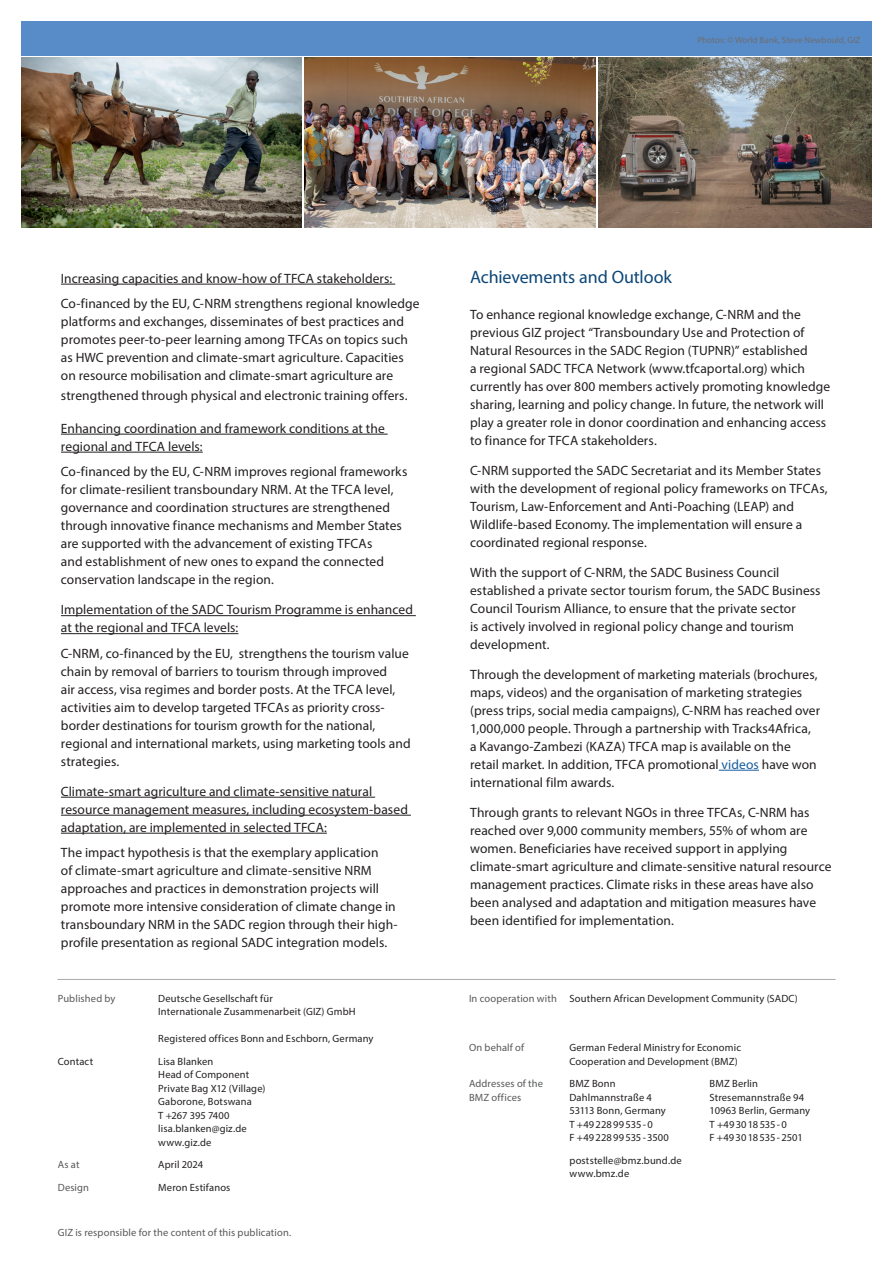
<style>
.page{position:relative;width:893px;height:1263px;background:#fff}
.page>*{position:absolute;margin:0;border:0;box-sizing:border-box;transform-origin:0 0}
.t1{font:18px "Myriad Pro";letter-spacing:-.005em;color:#0c4677}
.t2{font:13.5px/18px "Myriad Pro";letter-spacing:.005em;color:#231f20}
.Imprint{font:10.5px/13.5px "Myriad Pro";letter-spacing:.015em;color:#231f20}
.Imprint-2{font:10.5px "Myriad Pro";letter-spacing:.015em;color:#57585a}
.Photo_credits{font:9px "Myriad Pro";color:#6c6d70}
.s1{color:#175d9e}
.s2{color:#57585a}
</style>
<div class="page">
<div style="left:21px;top:21px;width:851px;height:34px;background:#588cc9"></div>
<hr style="left:57px;top:979px;width:779px;height:1px;background:#aaabaf">
<img style="left:21px;top:57px;width:281px;height:170px">
<img style="left:305px;top:57px;width:290px;height:170px">
<img style="left:599px;top:57px;width:273px;height:170px">
<hr style="left:719px;top:770px;width:40px;height:1px;background:#175d9e">
<hr style="left:61px;top:284px;width:334px;height:1px;background:#231f20">
<hr style="left:61px;top:434px;width:327px;height:1px;background:#231f20">
<hr style="left:61px;top:452px;width:142px;height:1px;background:#231f20">
<hr style="left:61px;top:615px;width:355px;height:1px;background:#231f20">
<hr style="left:61px;top:633px;width:177px;height:1px;background:#231f20">
<hr style="left:61px;top:797px;width:314px;height:1px;background:#231f20">
<hr style="left:61px;top:815px;width:350px;height:1px;background:#231f20">
<hr style="left:61px;top:833px;width:266px;height:1px;background:#231f20">
<p class="Photo_credits" style="left:697px;top:34px;width:164px">Photos: © World Bank, Steve Newbould, GIZ</p>
<p class="t2" style="left:61px;top:269px;width:333px">Increasing capacities and know-how of TFCA stakeholders:</p>
<p class="t2" style="left:61px;top:294px;width:360px">Co-financed by the EU, C-NRM strengthens regional knowledge platforms and exchanges, disseminates of best practices and promotes peer-to-peer learning among TFCAs on topics such as HWC prevention and climate-smart agriculture. Capacities on resource mobilisation and climate-smart agriculture are</p>
<p class="t2" style="left:61px;top:386px;width:348px">strengthened through physical and electronic training offers.</p>
<p class="t2" style="left:61px;top:419px;width:325px">Enhancing coordination and framework conditions at the regional and TFCA levels:</p>
<p class="t2" style="left:61px;top:462px;width:348px">Co-financed by the EU, C-NRM improves regional frameworks for climate-resilient transboundary NRM. At the TFCA level, governance and coordination structures are strengthened through innovative finance mechanisms and Member States are supported with the advancement of existing TFCAs<br>and establishment of new ones to expand the connected conservation landscape in the region.</p>
<p class="t2" style="left:61px;top:600px;width:354px">Implementation of the SADC Tourism Programme is enhanced at the regional and TFCA levels:</p>
<p class="t2" style="left:61px;top:644px;width:351px">C-NRM, co-financed by the EU, strengthens the tourism value chain by removal of barriers to tourism through improved<br>air access, visa regimes and border posts. At the TFCA level, activities aim to develop targeted TFCAs as priority cross&shy;border destinations for tourism growth for the national, regional and international markets, using marketing tools and strategies.</p>
<p class="t2" style="left:61px;top:782px;width:349px">Climate-smart agriculture and climate-sensitive natural resource management measures, including ecosystem-based adaptation, are implemented in selected TFCA:</p>
<p class="t2" style="left:61px;top:843px;width:338px">The impact hypothesis is that the exemplary application<br>of climate-smart agriculture and climate-sensitive NRM approaches and practices in demonstration projects will promote more intensive consideration of climate change in transboundary NRM in the SADC region through their high&shy;profile presentation as regional SADC integration models.</p>
<p class="Imprint-2" style="left:58px;top:992px;width:59px">Published by</p>
<p class="Imprint" style="left:158px;top:991px;width:199px">Deutsche Gesellschaft für<br>Internationale Zusammenarbeit (GIZ) GmbH</p>
<p class="Imprint" style="left:158px;top:1032px;width:217px">Registered offices Bonn and Eschborn, Germany</p>
<p class="Imprint" style="left:58px;top:1054px;width:37px">Contact</p>
<p class="Imprint" style="left:158px;top:1054px;width:109px">Lisa Blanken<br>Head of Component<br>Private Bag X12 (Village)<br>Gaborone, Botswana<br>T +267 395 7400 lisa.blanken@giz.de www.giz.de</p>
<p class="Imprint-2" style="left:58px;top:1158px;width:23px">As at</p>
<p class="Imprint" style="left:158px;top:1158px;width:46px">April 2024</p>
<p class="Imprint-2" style="left:58px;top:1181px;width:33px">Design</p>
<p class="Imprint" style="left:158px;top:1180px;width:74px">Meron Estifanos</p>
<p class="Imprint-2" style="left:58px;top:1226px;width:235px">GIZ is responsible for the content of this publication.</p>
<p class="t1" style="left:470px;top:266px;width:203px">Achievements and Outlook</p>
<p class="t2" style="left:470px;top:305px;width:362px">To enhance regional knowledge exchange, C-NRM and the previous GIZ project “Transboundary Use and Protection of Natural Resources in the SADC Region (TUPNR)” established<br>a regional SADC TFCA Network (www.tfcaportal.org) which currently has over 800 members actively promoting knowledge sharing, learning and policy change. In future, the network will play a greater role in donor coordination and enhancing access to finance for TFCA stakeholders.</p>
<p class="t2" style="left:470px;top:461px;width:359px">C-NRM supported the SADC Secretariat and its Member States with the development of regional policy frameworks on TFCAs, Tourism, Law-Enforcement and Anti-Poaching (LEAP) and Wildlife-based Economy. The implementation will ensure a coordinated regional response.</p>
<p class="t2" style="left:470px;top:563px;width:352px">With the support of C-NRM, the SADC Business Council established a private sector tourism forum, the SADC Business Council Tourism Alliance, to ensure that the private sector<br>is actively involved in regional policy change and tourism development.</p>
<p class="t2" style="left:470px;top:665px;width:352px">Through the development of marketing materials (brochures, maps, videos) and the organisation of marketing strategies (press trips, social media campaigns), C-NRM has reached over 1,000,000 people. Through a partnership with Tracks4Africa, a Kavango-Zambezi (KAZA) TFCA map is available on the retail market. In addition, TFCA promotional <span class="s1">videos</span> have won international film awards.</p>
<p class="t2" style="left:470px;top:803px;width:363px">Through grants to relevant NGOs in three TFCAs, C-NRM has reached over 9,000 community members, 55% of whom are women. Beneficiaries have received support in applying climate-smart agriculture and climate-sensitive natural resource management practices. Climate risks in these areas have also been analysed and adaptation and mitigation measures have been identified for implementation.</p>
<p class="Imprint" style="left:469px;top:991px;width:330px"><span class="s2">In cooperation with</span> Southern African Development Community (SADC)</p>
<p class="Imprint-2" style="left:469px;top:1041px;width:57px">On behalf of</p>
<p class="Imprint" style="left:569px;top:1041px;width:173px">German Federal Ministry for Economic<br>Cooperation and Development (BMZ)</p>
<p class="Imprint-2" style="left:469px;top:1077px;width:76px">Addresses of the</p>
<p class="Imprint" style="left:569px;top:1077px;width:48px">BMZ Bonn</p>
<p class="Imprint" style="left:710px;top:1077px;width:50px">BMZ Berlin</p>
<p class="Imprint-2" style="left:469px;top:1091px;width:54px">BMZ offices</p>
<p class="Imprint" style="left:569px;top:1090px;width:84px">Dahlmannstraße 4</p>
<p class="Imprint" style="left:710px;top:1090px;width:96px">Stresemannstraße 94</p>
<p class="Imprint" style="left:569px;top:1104px;width:98px">53113 Bonn, Germany</p>
<p class="Imprint" style="left:710px;top:1104px;width:102px">10963 Berlin, Germany</p>
<p class="Imprint" style="left:569px;top:1117px;width:85px">T +4922899535-0</p>
<p class="Imprint" style="left:710px;top:1117px;width:79px">T +493018535-0</p>
<p class="Imprint" style="left:569px;top:1131px;width:101px">F +4922899535-3500</p>
<p class="Imprint" style="left:710px;top:1131px;width:95px">F +493018535-2501</p>
<p class="Imprint" style="left:569px;top:1153px;width:114px">poststelle@bmz.bund.de www.bmz.de</p>
</div>
